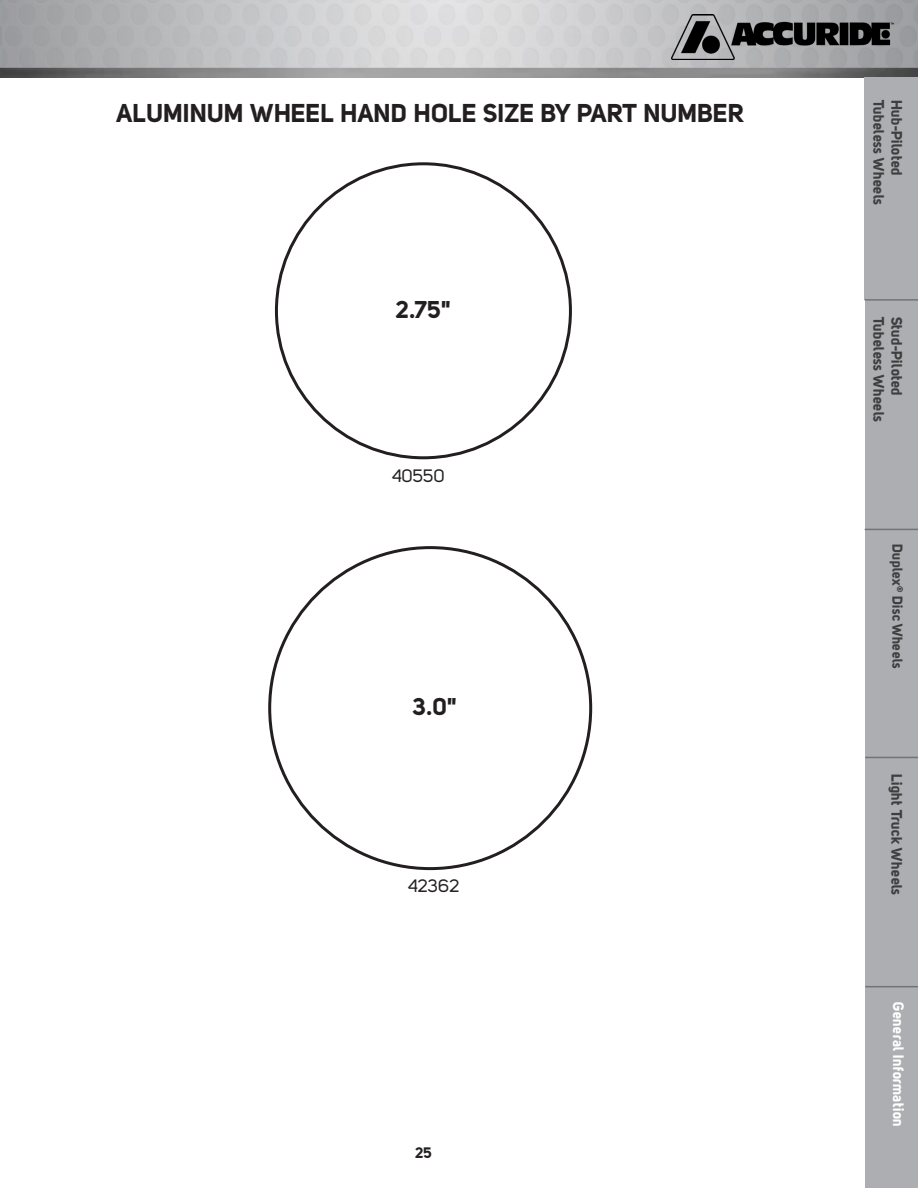
<style>
.page{position:relative;width:918px;height:1188px;background:#fff}
.page>*{position:absolute;margin:0;border:0;box-sizing:border-box;transform-origin:0 0}
.t1{font:25.5px "Uni Sans Bold";color:#231f20}
.t2{font:24px "Uni Sans Bold";color:#231f20}
.t3{font:18px "Uni Sans Regular";color:#231f20}
.t4{font:15px "Uni Sans Bold";letter-spacing:.01em;color:#3e3e3f}
.t5{font:15px "Uni Sans Bold";letter-spacing:.01em;color:#fff}
.t6{font:15px "Uni Sans Bold";color:#231f20}
.t7{font:14.25px "Uni Sans Bold";letter-spacing:.01em;color:#3e3e3f}
</style>
<div class="page">
<img style="left:0;top:0;width:918px;height:78px">
<img style="left:672px;top:15px;width:221px;height:45px">
<div style="left:865px;top:78px;width:53px;height:222px;background:#adaeb2"></div>
<div style="left:865px;top:300px;width:53px;height:229px;background:#adaeb2"></div>
<div style="left:865px;top:529px;width:53px;height:228px;background:#adaeb2"></div>
<div style="left:865px;top:757px;width:53px;height:230px;background:#adaeb2"></div>
<div style="left:865px;top:987px;width:53px;height:201px;background:#adaeb2"></div>
<hr style="left:865px;top:299px;width:53px;height:2px;background:#727377">
<hr style="left:865px;top:529px;width:53px;height:1px;background:#727377">
<hr style="left:865px;top:757px;width:53px;height:1px;background:#727377">
<hr style="left:865px;top:986px;width:53px;height:1px;background:#727377">
<p class="t1" style="left:116px;top:97px;width:629px">ALUMINUM WHEEL HAND HOLE SIZE BY PART NUMBER</p>
<p class="t2" style="left:396px;top:294px;width:56px">2.75"</p>
<p class="t3" style="left:392px;top:465px;width:54px">40550</p>
<p class="t2" style="left:413px;top:692px;width:45px">3.0"</p>
<p class="t3" style="left:408px;top:875px;width:53px">42362</p>
<p class="t6" style="left:415px;top:1143px;width:18px">25</p>
<p class="t4" style="left:888px;top:100px;width:108px;rotate:90deg">Tubeless Wheels</p>
<p class="t4" style="left:906px;top:100px;width:78px;rotate:90deg">Hub-Piloted</p>
<p class="t4" style="left:888px;top:317px;width:108px;rotate:90deg">Tubeless Wheels</p>
<p class="t4" style="left:906px;top:317px;width:81px;rotate:90deg">Stud-Piloted</p>
<p class="t7" style="left:906px;top:544px;width:127px;rotate:90deg">Duplex<sup>®</sup> DiscWheels</p>
<p class="t4" style="left:906px;top:774px;width:124px;rotate:90deg">Light Truck Wheels</p>
<p class="t5" style="left:908px;top:1002px;width:127px;rotate:90deg">General Information</p>
</div>
